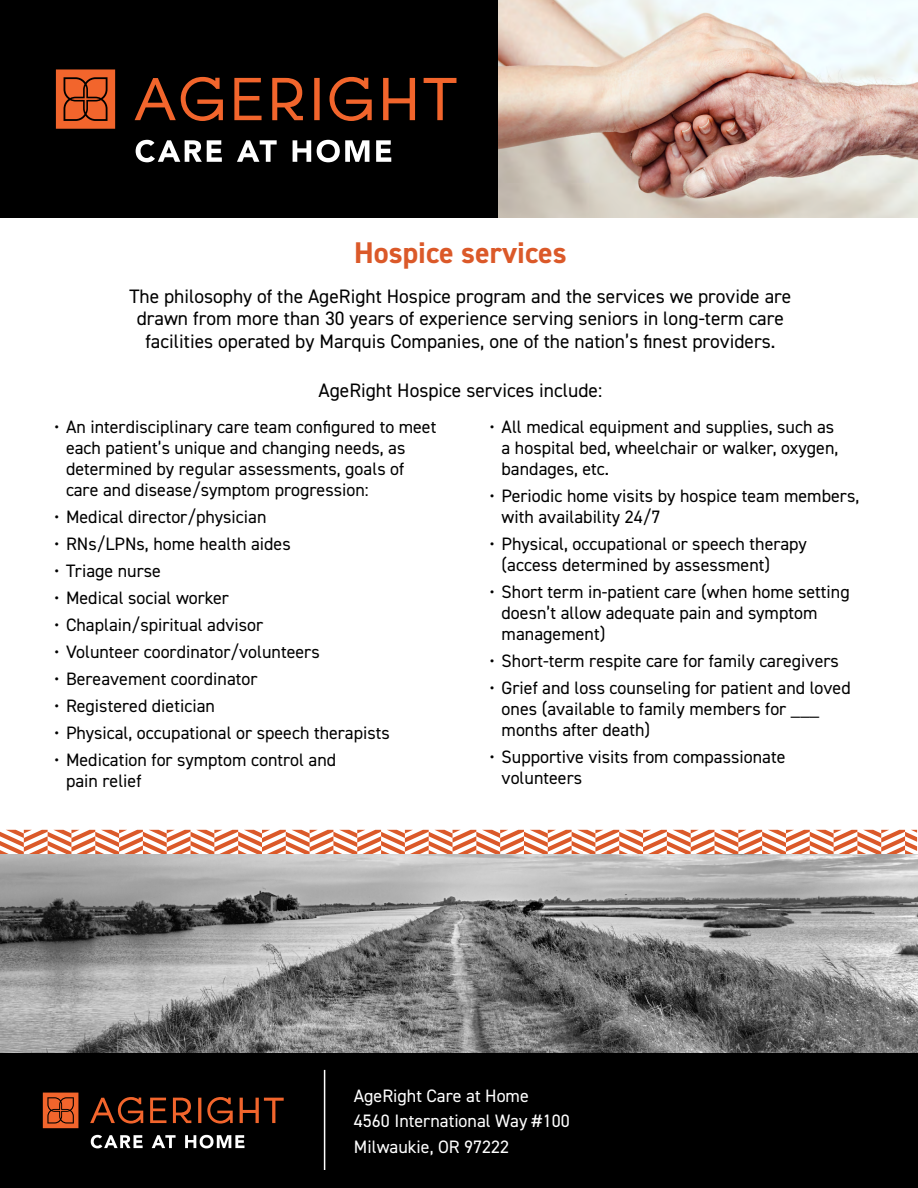
<style>
.page{position:relative;width:918px;height:1188px;background:#fff}
.page>*{position:absolute;margin:0;border:0;box-sizing:border-box;transform-origin:0 0}
.t1{font:700 30px "DIN2014";color:#db5929}
.t2{font:19.5px/22.5px "DIN2014";color:#000;text-align:center}
.t3{font:18px/21px "DIN2014";color:#000}
.t4{font:18px/25.5px "DIN2014";color:#fff}
</style>
<div class="page">
<svg style="left:0;top:830px;width:917px;height:25px"></svg>
<div style="left:0;top:0;width:499px;height:218px;background:#000"></div>
<svg style="left:330px;top:77px;width:42px;height:44px"></svg>
<svg style="left:234px;top:78px;width:28px;height:42px"></svg>
<svg style="left:272px;top:78px;width:31px;height:42px"></svg>
<svg style="left:135px;top:77px;width:88px;height:44px"></svg>
<svg style="left:314px;top:78px;width:6px;height:42px"></svg>
<svg style="left:383px;top:78px;width:32px;height:42px"></svg>
<svg style="left:424px;top:78px;width:32px;height:42px"></svg>
<svg style="left:136px;top:140px;width:86px;height:22px"></svg>
<svg style="left:237px;top:140px;width:40px;height:22px"></svg>
<svg style="left:293px;top:140px;width:18px;height:22px"></svg>
<svg style="left:317px;top:140px;width:52px;height:22px"></svg>
<svg style="left:376px;top:140px;width:15px;height:22px"></svg>
<svg style="left:56px;top:69px;width:59px;height:60px"></svg>
<div style="left:0;top:1053px;width:918px;height:135px;background:#000"></div>
<hr style="left:324px;top:1070px;width:1px;height:100px;background:#fff">
<svg style="left:207px;top:1097px;width:26px;height:27px"></svg>
<svg style="left:150px;top:1098px;width:16px;height:25px"></svg>
<svg style="left:173px;top:1098px;width:18px;height:25px"></svg>
<svg style="left:90px;top:1097px;width:53px;height:27px"></svg>
<svg style="left:198px;top:1098px;width:3px;height:25px"></svg>
<svg style="left:240px;top:1098px;width:44px;height:25px"></svg>
<svg style="left:91px;top:1135px;width:52px;height:13px"></svg>
<svg style="left:152px;top:1135px;width:24px;height:13px"></svg>
<svg style="left:185px;top:1135px;width:59px;height:13px"></svg>
<svg style="left:43px;top:1093px;width:35px;height:35px"></svg>
<img style="left:0;top:855px;width:918px;height:198px">
<img style="left:499px;top:0;width:419px;height:218px">
<h1 class="t1" style="left:354px;top:233px;width:214px">Hospice services</h1>
<p class="t2" style="left:129px;top:284px;width:664px">The philosophy of the AgeRight Hospice program and the services we provide are drawn from more than 30 years of experience serving seniors in long-term care facilities operated by Marquis Companies, one of the nation’s finest providers.</p>
<p class="t2" style="left:319px;top:379px;width:285px">AgeRight Hospice services include:</p>
<p class="t3" style="left:66px;top:416px;width:372px;text-indent:-12px">• An interdisciplinary care team configured to meet each patient’s unique and changing needs, as determined by regular assessments, goals of care and disease/symptom progression:</p>
<p class="t3" style="left:54px;top:506px;width:214px">• Medical director/physician</p>
<p class="t3" style="left:54px;top:533px;width:238px">• RNs/LPNs, home health aides</p>
<p class="t3" style="left:54px;top:560px;width:109px">• Triage nurse</p>
<p class="t3" style="left:54px;top:587px;width:177px">• Medical social worker</p>
<p class="t3" style="left:54px;top:614px;width:211px">• Chaplain/spiritual advisor</p>
<p class="t3" style="left:54px;top:641px;width:267px">• Volunteer coordinator/volunteers</p>
<p class="t3" style="left:54px;top:668px;width:205px">• Bereavement coordinator</p>
<p class="t3" style="left:54px;top:695px;width:162px">• Registered dietician</p>
<p class="t3" style="left:54px;top:722px;width:337px">• Physical, occupational or speech therapists</p>
<p class="t3" style="left:66px;top:749px;width:272px;text-indent:-12px">• Medication for symptom control and pain relief</p>
<p class="t3" style="left:502px;top:416px;width:338px;text-indent:-12px">• All medical equipment and supplies, such as a hospital bed, wheelchair or walker, oxygen, bandages, etc.</p>
<p class="t3" style="left:502px;top:485px;width:359px;text-indent:-12px">• Periodic home visits by hospice team members, with availability 24/7</p>
<p class="t3" style="left:502px;top:533px;width:307px;text-indent:-12px">• Physical, occupational or speech therapy (access determined by assessment)</p>
<p class="t3" style="left:502px;top:581px;width:350px;text-indent:-12px">• Short term in-patient care (when home setting doesn’t allow adequate pain and symptom management)</p>
<p class="t3" style="left:490px;top:650px;width:351px">• Short-term respite care for family caregivers</p>
<p class="t3" style="left:502px;top:677px;width:351px;text-indent:-12px">• Grief and loss counseling for patient and loved ones (available to family members for ___ months after death)</p>
<p class="t3" style="left:502px;top:746px;width:285px;text-indent:-12px">• Supportive visits from compassionate volunteers</p>
<p class="t4" style="left:354px;top:1082px;width:217px">AgeRight Care at Home<br>4560 International Way #100<br>Milwaukie, OR 97222</p>
</div>
